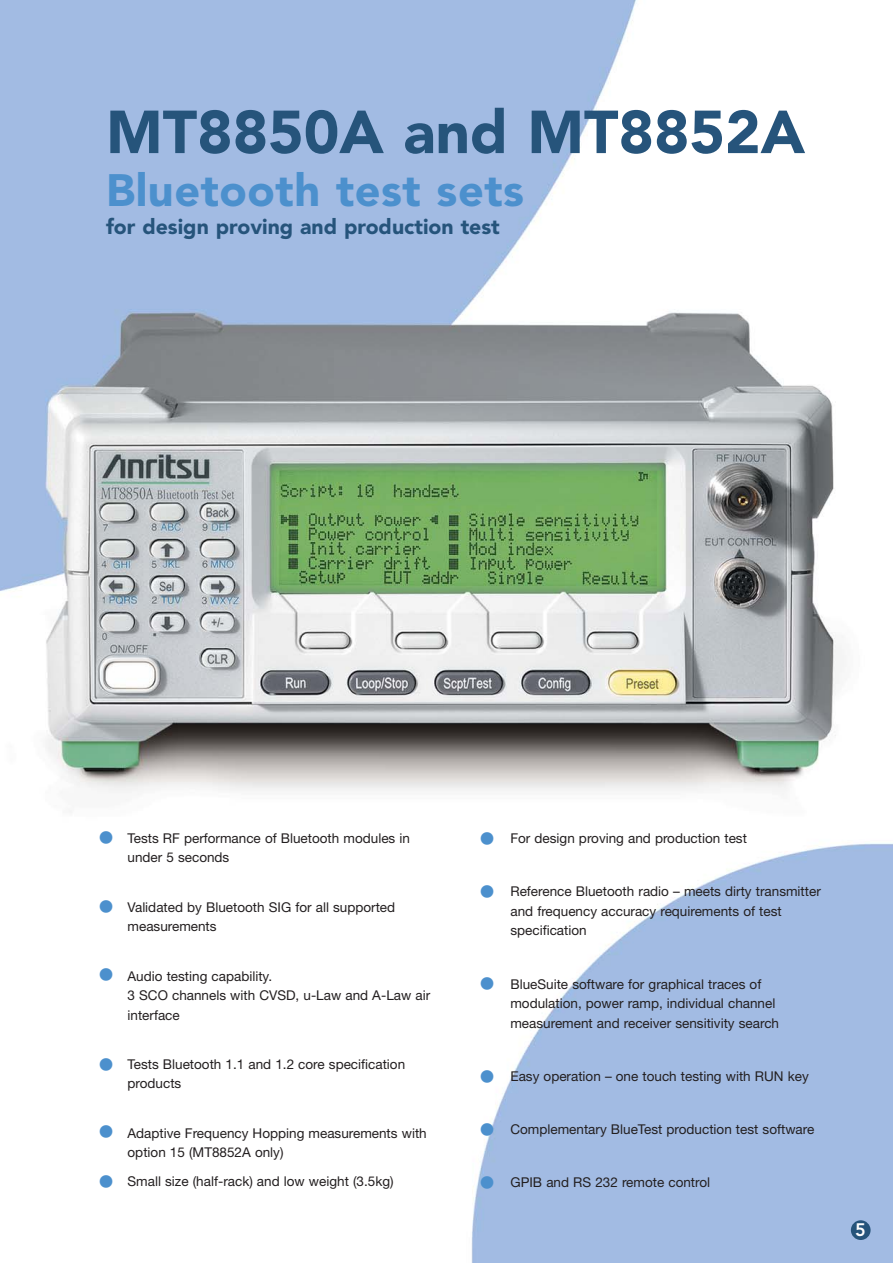
<style>
.page{position:relative;width:893px;height:1263px;background:#fff}
.page>*{position:absolute;margin:0;border:0;box-sizing:border-box;transform-origin:0 0}
.t1{font:900 60px "Avenir";color:#26547b}
.t2{font:900 45px "Avenir";letter-spacing:.01em;color:#4c90cd}
.t3{font:36px/68.4px "Frutiger";color:#4c90cd;text-align:justify}
.t4{font:900 21.15px "Avenir";color:#26547b}
.t5{font:800 18px "Avenir";color:#fff}
.t6{font:13.5px/19.5px "Helvetica Neue";color:#231f20}
</style>
<div class="page">
<img style="left:0;top:0;width:892px;height:1263px">
<div style="left:850px;top:1220px;width:20px;height:20px;background:#26547b;border-radius:50%"></div>
<h1 class="t1" style="left:106px;top:108px;width:700px">MT8850A and MT8852A</h1>
<h2 class="t2" style="left:106px;top:172px;width:419px">Bluetooth test sets</h2>
<h3 class="t4" style="left:106px;top:218px;width:395px">for design proving and production test</h3>
<h3 class="t3" style="left:97px;top:806px;width:19px">• • •</h3>
<h3 class="t3" style="left:97px;top:1033px;width:19px;line-height:67.7px">• •</h3>
<h3 class="t3" style="left:97px;top:1150px;width:19px">•</h3>
<p class="t6" style="left:128px;top:830px;width:284px">Tests RF performance of Bluetooth modules in under 5 seconds</p>
<p class="t6" style="left:128px;top:899px;width:269px">Validated by Bluetooth SIG for all supported measurements</p>
<p class="t6" style="left:128px;top:967px;width:304px">Audio testing capability.<br>3 SCO channels with CVSD, u-Law and A-Law air interface</p>
<p class="t6" style="left:128px;top:1056px;width:279px">Tests Bluetooth 1.1 and 1.2 core specification products</p>
<p class="t6" style="left:128px;top:1124px;width:301px">Adaptive Frequency Hopping measurements with option 15 (MT8852A only)</p>
<p class="t6" style="left:128px;top:1172px;width:267px">Small size (half-rack) and low weight (3.5kg)</p>
<h3 class="t3" style="left:478px;top:815px;width:19px;line-height:52.7px">• •</h3>
<h3 class="t3" style="left:478px;top:953px;width:19px">•</h3>
<h3 class="t3" style="left:478px;top:1053px;width:19px;line-height:53.1px">• • •</h3>
<p class="t6" style="left:510px;top:830px;width:238px">For design proving and production test</p>
<p class="t6" style="left:510px;top:883px;width:312px">Reference Bluetooth radio – meets dirty transmitter and frequency accuracy requirements of test specification</p>
<p class="t6" style="left:510px;top:975px;width:270px">BlueSuite software for graphical traces of modulation, power ramp, individual channel measurement and receiver sensitivity search</p>
<p class="t6" style="left:510px;top:1067px;width:300px">Easy operation – one touch testing with RUN key</p>
<p class="t6" style="left:510px;top:1121px;width:305px">Complementary BlueTest production test software</p>
<p class="t6" style="left:510px;top:1174px;width:201px">GPIB and RS 232 remote control</p>
<h3 class="t5" style="left:855px;top:1223px;width:12px">5</h3>
</div>
